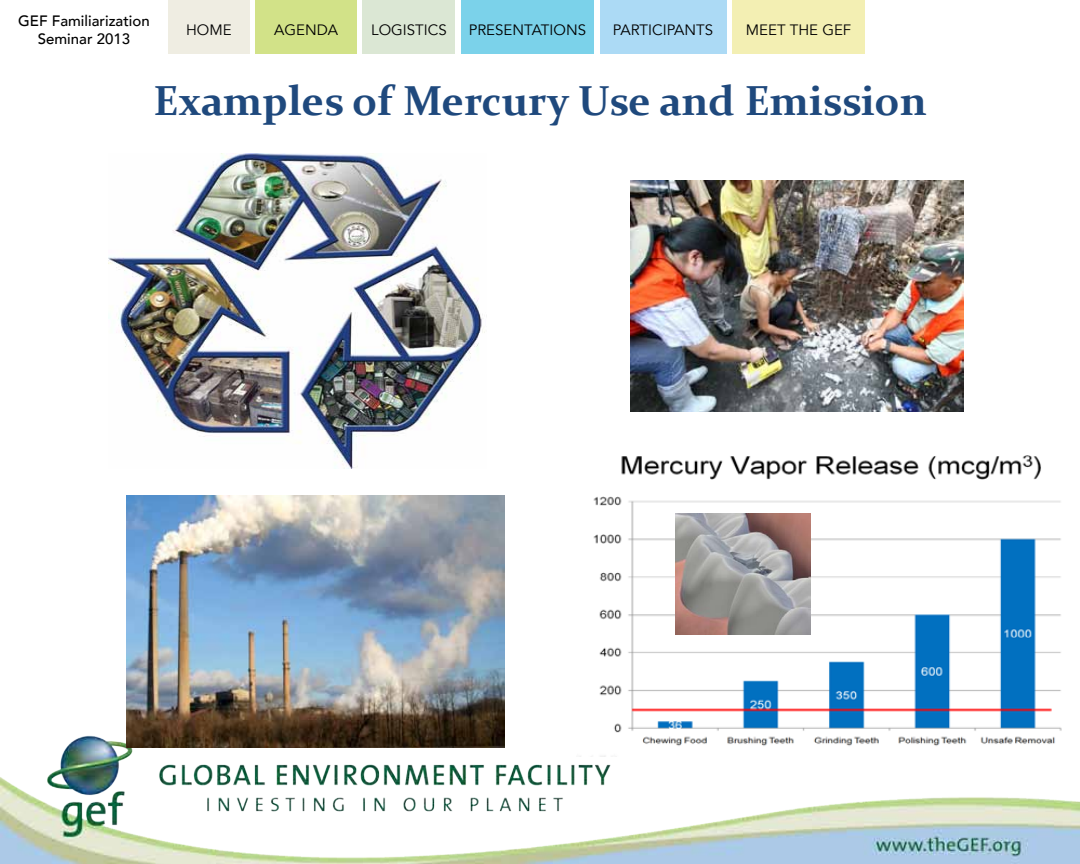
<style>
.page{position:relative;width:1080px;height:864px;background:#fff}
.page>*{position:absolute;margin:0;border:0;box-sizing:border-box;transform-origin:0 0}
.t1{font:700 42px "Constantia";color:#1f497d}
.t2{font:15px "Avenir";color:#000}
.t3{font:500 15px/18px "Avenir";color:#000;text-align:center}
</style>
<div class="page">
<div style="left:168px;top:0;width:82px;height:54px;background:#efede2"></div>
<div style="left:600px;top:0;width:126px;height:54px;background:#acdaf5"></div>
<div style="left:363px;top:0;width:92px;height:54px;background:#dbe7d4"></div>
<div style="left:732px;top:0;width:133px;height:54px;background:#f3efb3"></div>
<div style="left:256px;top:0;width:101px;height:54px;background:#d2e288"></div>
<div style="left:461px;top:0;width:133px;height:54px;background:#7bd2ea"></div>
<img style="left:0;top:717px;width:1080px;height:147px">
<img style="left:576px;top:455px;width:504px;height:301px">
<img style="left:109px;top:153px;width:376px;height:315px">
<img style="left:675px;top:513px;width:135px;height:121px">
<img style="left:630px;top:180px;width:333px;height:231px">
<img style="left:126px;top:495px;width:378px;height:252px">
<p class="t3" style="left:18px;top:10px;width:133px">GEF Familiarization<br>Seminar 2013</p>
<p class="t2" style="left:186px;top:20px;width:47px">HOME</p>
<p class="t2" style="left:274px;top:20px;width:65px">AGENDA</p>
<p class="t2" style="left:371px;top:20px;width:77px">LOGISTICS</p>
<p class="t2" style="left:469px;top:20px;width:119px">PRESENTATIONS</p>
<p class="t2" style="left:613px;top:20px;width:102px">PARTICIPANTS</p>
<p class="t2" style="left:746px;top:20px;width:107px">MEET THE GEF</p>
<h1 class="t1" style="left:154px;top:72px;width:775px">Examples of Mercury Use and Emission</h1>
</div>
